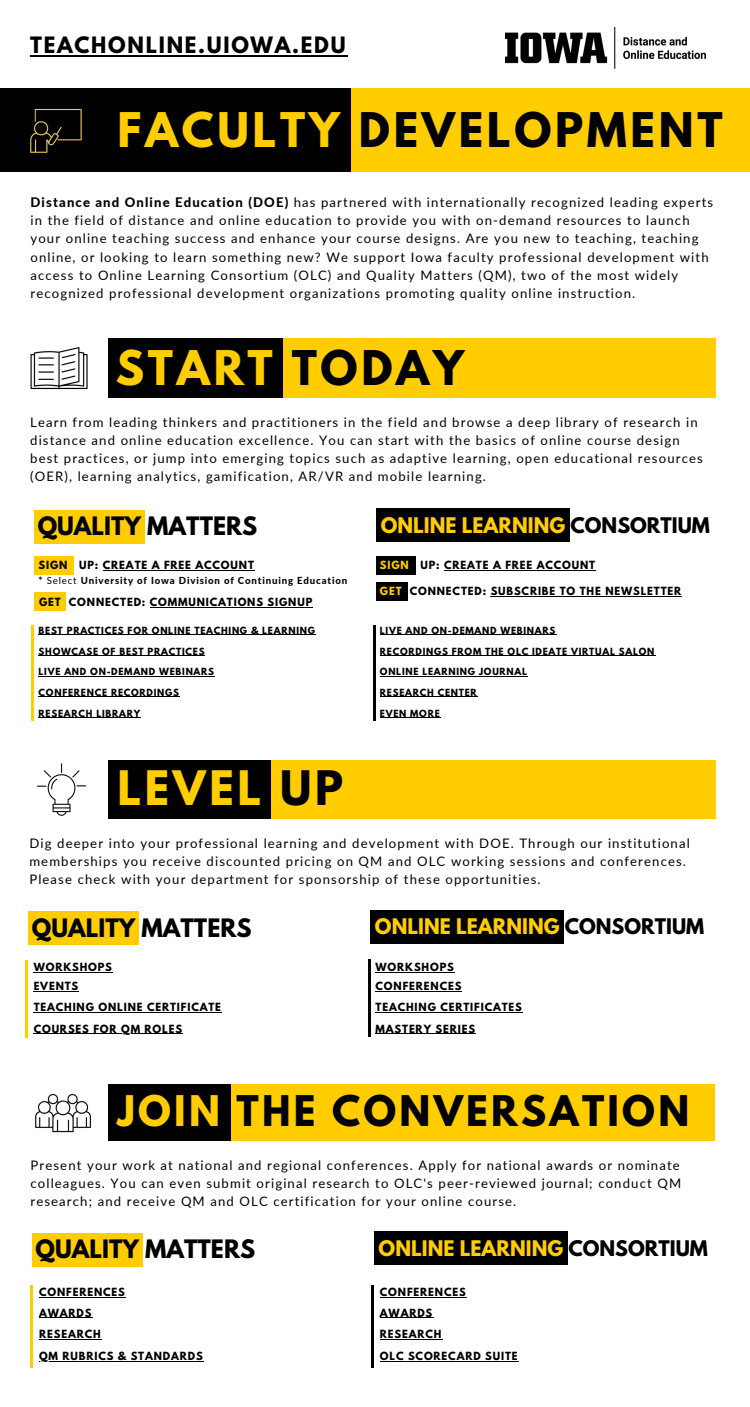
<style>
.page{position:relative;width:750px;height:1407px;background:#fff}
.page>*{position:absolute;margin:0;border:0;box-sizing:border-box;transform-origin:0 0}
.t1{font:700 42.31px "League Spartan";letter-spacing:.085em;color:#000}
.t2{font:700 42.31px "League Spartan";letter-spacing:.085em;color:#ffcd00}
.t3{font:700 42.12px "League Spartan";letter-spacing:.085em;color:#ffcd00}
.t4{font:700 37.44px "League Spartan";letter-spacing:.085em;color:#000}
.t5{font:700 22.5px "League Spartan";color:#000}
.t6{font:700 20px "League Spartan";letter-spacing:.085em;color:#000}
.t7{font:700 19.06px "League Spartan";color:#ffcd00}
.t8{font:13.12px/18.2px "Lato";letter-spacing:.085em;color:#000}
.t9{font:700 10px "League Spartan";letter-spacing:.085em;color:#000}
.t10{font:800 9.69px "Lato";letter-spacing:.085em;color:#000}
.t11{font:700 8.75px "League Spartan";letter-spacing:.085em;color:#000}
.s1{color:#ffcd00}
.s2{font-weight:800}
.s3{color:#000}
.s4{font-weight:400}
</style>
<div class="page">
<div style="left:0;top:89px;width:356px;height:83px;background:#000"></div>
<div style="left:351px;top:89px;width:399px;height:83px;background:#ffcd00"></div>
<hr style="left:373px;top:625px;width:3px;height:96px;background:#000">
<img style="left:30px;top:347px;width:58px;height:42px">
<div style="left:108px;top:338px;width:177px;height:59px;background:#000"></div>
<hr style="left:368px;top:959px;width:3px;height:77px;background:#000">
<div style="left:108px;top:760px;width:163px;height:58px;background:#000"></div>
<img style="left:35px;top:1094px;width:56px;height:39px">
<div style="left:108px;top:1084px;width:124px;height:56px;background:#000"></div>
<img style="left:37px;top:763px;width:50px;height:53px">
<hr style="left:31px;top:625px;width:3px;height:96px;background:#ffcd00">
<div style="left:376px;top:508px;width:193px;height:34px;background:#000"></div>
<div style="left:34px;top:510px;width:111px;height:34px;background:#ffcd00"></div>
<div style="left:370px;top:909px;width:193px;height:34px;background:#000"></div>
<div style="left:28px;top:911px;width:111px;height:34px;background:#ffcd00"></div>
<div style="left:374px;top:1231px;width:193px;height:34px;background:#000"></div>
<div style="left:32px;top:1233px;width:111px;height:33px;background:#ffcd00"></div>
<div style="left:283px;top:338px;width:433px;height:59px;background:#ffcd00"></div>
<div style="left:271px;top:760px;width:445px;height:58px;background:#ffcd00"></div>
<div style="left:231px;top:1084px;width:484px;height:56px;background:#ffcd00"></div>
<div style="left:376px;top:556px;width:40px;height:19px;background:#000"></div>
<div style="left:376px;top:582px;width:31px;height:18px;background:#000"></div>
<div style="left:34px;top:556px;width:40px;height:19px;background:#ffcd00"></div>
<div style="left:34px;top:592px;width:32px;height:19px;background:#ffcd00"></div>
<hr style="left:372px;top:1284px;width:2px;height:83px;background:#000">
<hr style="left:30px;top:1284px;width:3px;height:83px;background:#ffcd00">
<hr style="left:25px;top:960px;width:3px;height:77px;background:#ffcd00">
<img style="left:505px;top:28px;width:200px;height:40px">
<img style="left:30px;top:109px;width:52px;height:44px">
<hr style="left:376px;top:971px;width:79px;height:1px;background:#000">
<hr style="left:376px;top:990px;width:86px;height:1px;background:#000">
<hr style="left:376px;top:1012px;width:147px;height:1px;background:#000">
<hr style="left:376px;top:1033px;width:100px;height:1px;background:#000">
<hr style="left:39px;top:634px;width:277px;height:1px;background:#000">
<hr style="left:39px;top:655px;width:166px;height:1px;background:#000">
<hr style="left:39px;top:676px;width:176px;height:1px;background:#000">
<hr style="left:39px;top:696px;width:141px;height:1px;background:#000">
<hr style="left:39px;top:717px;width:102px;height:1px;background:#000">
<hr style="left:380px;top:634px;width:176px;height:1px;background:#000">
<hr style="left:380px;top:655px;width:275px;height:1px;background:#000">
<hr style="left:380px;top:676px;width:148px;height:1px;background:#000">
<hr style="left:380px;top:696px;width:98px;height:1px;background:#000">
<hr style="left:380px;top:717px;width:61px;height:1px;background:#000">
<hr style="left:444px;top:570px;width:152px;height:1px;background:#000">
<hr style="left:491px;top:596px;width:191px;height:1px;background:#000">
<hr style="left:103px;top:570px;width:152px;height:1px;background:#000">
<hr style="left:158px;top:606px;width:155px;height:1px;background:#000">
<hr style="left:380px;top:1296px;width:87px;height:1px;background:#000">
<hr style="left:380px;top:1317px;width:53px;height:1px;background:#000">
<hr style="left:380px;top:1338px;width:62px;height:1px;background:#000">
<hr style="left:380px;top:1360px;width:139px;height:1px;background:#000">
<hr style="left:34px;top:971px;width:79px;height:1px;background:#000">
<hr style="left:34px;top:990px;width:45px;height:1px;background:#000">
<hr style="left:34px;top:1012px;width:188px;height:1px;background:#000">
<hr style="left:34px;top:1033px;width:149px;height:1px;background:#000">
<hr style="left:39px;top:1296px;width:87px;height:1px;background:#000">
<hr style="left:39px;top:1317px;width:53px;height:1px;background:#000">
<hr style="left:39px;top:1338px;width:63px;height:1px;background:#000">
<hr style="left:39px;top:1360px;width:165px;height:1px;background:#000">
<hr style="left:30px;top:55px;width:317px;height:2px;background:#000">
<p class="t6" style="left:30px;top:35px;width:317px">TEACHONLINE.UIOWA.EDU</p>
<p class="t1" style="left:117px;top:109px;width:607px"><span class="s1">FACULTY</span> DEVELOPMENT</p>
<p class="t8" style="left:30px;top:192px;width:684px"><span class="s2">Distance and Online Education (DOE)</span> has partnered with internationally recognized leading experts in the field of distance and online education to provide you with on-demand resources to launch your online teaching success and enhance your course designs. Are you new to teaching, teaching online, or looking to learn something new? We support Iowa faculty professional development with access to Online Learning Consortium (OLC) and Quality Matters (QM), two of the most widely recognized professional development organizations promoting quality online instruction.</p>
<p class="t2" style="left:116px;top:347px;width:350px">START <span class="s3">TODAY</span></p>
<p class="t8" style="left:30px;top:412px;width:674px">Learn from leading thinkers and practitioners in the field and browse a deep library of research in distance and online education excellence. You can start with the basics of online course design best practices, or jump into emerging topics such as adaptive learning, open educational resources (OER), learning analytics, gamification, AR/VR and mobile learning.</p>
<p class="t5" style="left:38px;top:515px;width:221px">QUALITY MATTERS</p>
<p class="t7" style="left:381px;top:516px;width:331px">ONLINE LEARNING <span class="s3">CONSORTIUM</span></p>
<p class="t9" style="left:39px;top:560px;width:217px">SIGN UP: CREATE A FREE ACCOUNT</p>
<p class="t10" style="left:39px;top:574px;width:310px">* <span class="s4">Select</span> University of Iowa Division of Continuing Education</p>
<p class="t9" style="left:39px;top:596px;width:275px">GET CONNECTED: COMMUNICATIONS SIGNUP</p>
<p class="t11" style="left:39px;top:626px;width:278px">BEST PRACTICES FOR ONLINE TEACHING &amp; LEARNING</p>
<p class="t11" style="left:39px;top:647px;width:167px">SHOWCASE OF BEST PRACTICES</p>
<p class="t11" style="left:39px;top:667px;width:177px">LIVE AND ON-DEMAND WEBINARS</p>
<p class="t11" style="left:39px;top:688px;width:142px">CONFERENCE RECORDINGS</p>
<p class="t11" style="left:39px;top:708px;width:103px">RESEARCH LIBRARY</p>
<p class="t3" style="left:117px;top:767px;width:227px">LEVEL <span class="s3">UP</span></p>
<p class="t9" style="left:380px;top:560px;width:217px"><span class="s1">SIGN</span> UP: CREATE A FREE ACCOUNT</p>
<p class="t9" style="left:380px;top:586px;width:303px"><span class="s1">GET</span> CONNECTED: SUBSCRIBE TO THE NEWSLETTER</p>
<p class="t11" style="left:380px;top:626px;width:177px">LIVE AND ON-DEMAND WEBINARS</p>
<p class="t11" style="left:380px;top:647px;width:276px">RECORDINGS FROM THE OLC IDEATE VIRTUAL SALON</p>
<p class="t11" style="left:380px;top:667px;width:149px">ONLINE LEARNING JOURNAL</p>
<p class="t11" style="left:380px;top:688px;width:98px">RESEARCH CENTER</p>
<p class="t11" style="left:380px;top:708px;width:61px">EVEN MORE</p>
<p class="t8" style="left:29px;top:833px;width:662px">Dig deeper into your professional learning and development with DOE. Through our institutional memberships you receive discounted pricing on QM and OLC working sessions and conferences.<br>Please check with your department for sponsorship of these opportunities.</p>
<p class="t5" style="left:32px;top:916px;width:221px">QUALITY MATTERS</p>
<p class="t7" style="left:375px;top:917px;width:331px">ONLINE LEARNING <span class="s3">CONSORTIUM</span></p>
<p class="t9" style="left:34px;top:961px;width:80px">WORKSHOPS</p>
<p class="t9" style="left:34px;top:981px;width:46px">EVENTS</p>
<p class="t9" style="left:34px;top:1002px;width:189px">TEACHING ONLINE CERTIFICATE</p>
<p class="t9" style="left:34px;top:1023px;width:150px">COURSES FOR QM ROLES</p>
<p class="t9" style="left:376px;top:961px;width:80px">WORKSHOPS</p>
<p class="t9" style="left:376px;top:981px;width:87px">CONFERENCES</p>
<p class="t9" style="left:376px;top:1002px;width:148px">TEACHING CERTIFICATES</p>
<p class="t9" style="left:376px;top:1023px;width:101px">MASTERY SERIES</p>
<p class="t4" style="left:117px;top:1092px;width:573px"><span class="s1">JOIN</span> THE CONVERSATION</p>
<p class="t8" style="left:30px;top:1155px;width:652px;text-align:justify">Present your work at national and regional conferences. Apply for national awards or nominate colleagues. You can even submit original research to OLC's peer-reviewed journal; conduct QM research; and receive QM and OLC certification for your online course.</p>
<p class="t5" style="left:36px;top:1237px;width:221px">QUALITY MATTERS</p>
<p class="t7" style="left:379px;top:1238px;width:331px">ONLINE LEARNING <span class="s3">CONSORTIUM</span></p>
<p class="t9" style="left:39px;top:1286px;width:87px">CONFERENCES</p>
<p class="t9" style="left:39px;top:1307px;width:54px">AWARDS</p>
<p class="t9" style="left:39px;top:1328px;width:63px">RESEARCH</p>
<p class="t9" style="left:39px;top:1351px;width:165px">QM RUBRICS &amp; STANDARDS</p>
<p class="t9" style="left:380px;top:1286px;width:87px">CONFERENCES</p>
<p class="t9" style="left:380px;top:1307px;width:54px">AWARDS</p>
<p class="t9" style="left:380px;top:1328px;width:63px">RESEARCH</p>
<p class="t9" style="left:380px;top:1351px;width:139px">OLC SCORECARD SUITE</p>
</div>
